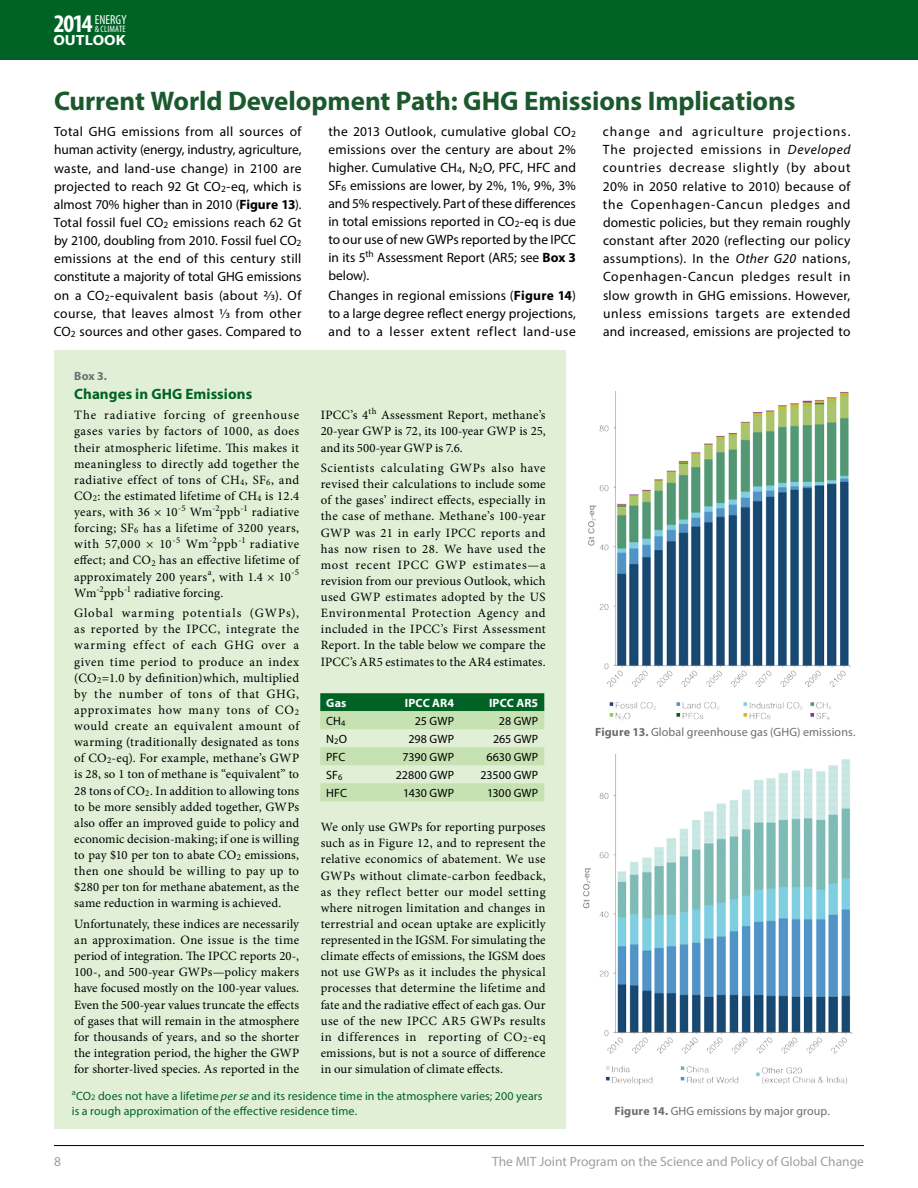
<style>
.page{position:relative;width:918px;height:1188px;background:#fff}
.page>*{position:absolute;margin:0;border:0;box-sizing:border-box;transform-origin:0 0}
.t1{font:700 27px "Myriad Pro";letter-spacing:-.005em;color:#1b592d}
.t2{font:700 15px "Myriad Pro";letter-spacing:.005em;color:#006325}
.t3{font:700 14.7px "Myriad Pro";letter-spacing:.005em;color:#fff;scale:1.09 1}
.t4{font:13.5px/18.1px "Myriad Pro";letter-spacing:.015em;color:#000;text-align:justify}
.t5{font:13.5px "Myriad Pro";color:#9d9fa2}
.t6{font:condensed 13.05px "Myriad Pro";letter-spacing:.005em;color:#fff}
.t7{font:12.75px/16.2px "Minion Pro";letter-spacing:.01em;color:#000;text-align:justify}
.t8{font:12px/15px "Myriad Pro";letter-spacing:.005em;color:#006325}
.t9{font:12px "Myriad Pro";letter-spacing:.005em;color:#000}
.t10{font:12px "Myriad Pro";letter-spacing:.005em;color:#6d6e71}
.t11{font:700 12px "Myriad Pro";letter-spacing:.01em;color:#fff}
.t12{font:700 12px "Myriad Pro";color:#6d6e71}
.t13{font:condensed 9.3px "Myriad Pro";letter-spacing:.015em;color:#fff}
.s1{font-weight:700;font-size:25.35px}
.s2{font-weight:700}
.s3{font-style:italic}
.s4{font-size:8.4px}
.s5{font-size:8.85px}
</style>
<div class="page">
<hr style="left:54px;top:1145px;width:810px;height:1px;background:#000">
<div style="left:0;top:0;width:918px;height:60px;background:#006325"></div>
<div style="left:54px;top:350px;width:512px;height:779px;background:#e1efd6"></div>
<svg style="left:320px;top:693px;width:224px;height:108px"></svg>
<img style="left:583px;top:755px;width:270px;height:330px">
<img style="left:588px;top:392px;width:263px;height:329px">
<p class="t6" style="left:54px;top:12px;width:74px"><span class="s1">2014</span> ENERGY</p>
<p class="t13" style="left:95px;top:23px;width:32px">&amp; CLIMATE</p>
<p class="t3" style="left:53px;top:31px;width:68px">OUTLOOK</p>
<h1 class="t1" style="left:54px;top:84px;width:743px">Current World Development Path: GHG Emissions Implications</h1>
<p class="t4" style="left:54px;top:122px;width:249px">Total GHG emissions from all sources of human activity (energy, industry, agriculture, waste, and land‑use change) in 2100 are projected to reach 92 Gt CO<sub>2</sub>‑eq, which is almost 70% higher than in 2010 (<span class="s2">Figure 13</span>).<br>Total fossil fuel CO<sub>2</sub> emissions reach 62 Gt by 2100, doubling from 2010. Fossil fuel CO<sub>2 </sub>emissions at the end of this century still constitute a majority of total GHG emissions on a CO<sub>2</sub>‑equivalent basis (about 2/3). Of course, that leaves almost 1/3 from other CO<sub>2</sub> sources and other gases. Compared to</p>
<p class="t4" style="left:328px;top:122px;width:249px">the 2013 Outlook, cumulative global CO<sub>2 </sub>emissions over the century are about 2% higher. Cumulative CH<sub>4</sub>, N<sub>2</sub>O, PFC, HFC and SF<sub>6</sub> emissions are lower, by 2%, 1%, 9%, 3% and 5% respectively. Part of these differences in total emissions reported in CO<sub>2</sub>‑eq is due to our use of new GWPs reported by the IPCC in its 5<sup>th</sup> Assessment Report (AR5; see <span class="s2">Box 3 </span>below).</p>
<p class="t4" style="left:603px;top:122px;width:249px">change and agriculture projections.<br>The projected emissions in <span class="s3">Developed </span>countries decrease slightly (by about 20% in 2050 relative to 2010) because of the Copenhagen-Cancun pledges and domestic policies, but they remain roughly constant after 2020 (reflecting our policy assumptions). In the <span class="s3">Other G20</span> nations, Copenhagen-Cancun pledges result in slow growth in GHG emissions. However, unless emissions targets are extended and increased, emissions are projected to</p>
<p class="t4" style="left:329px;top:286px;width:249px">Changes in regional emissions (<span class="s2">Figure 14</span>) to a large degree reflect energy projections, and to a lesser extent reflect land‑use</p>
<p class="t12" style="left:74px;top:368px;width:34px">Box 3.</p>
<p class="t2" style="left:74px;top:384px;width:179px">Changes in GHG Emissions</p>
<p class="t7" style="left:74px;top:407px;width:226px">The radiative forcing of greenhouse gases varies by factors of 1000, as does their atmospheric lifetime. This makes it meaningless to directly add together the radiative effect of tons of CH<sub>4</sub>, SF<sub>6</sub>, and CO<sub>2</sub>: the estimated lifetime of CH<sub>4</sub> is 12.4 years, with 36 × 10<sup>-5</sup> Wm<sup>-2</sup>ppb<sup>-1</sup> radiative forcing; SF<sub>6</sub> has a lifetime of 3200 years, with 57,000 × 10<sup>-5</sup> Wm<sup>-2</sup>ppb<sup>-1</sup> radiative effect; and CO<sub>2</sub> has an effective lifetime of approximately 200 years<sup>a</sup>, with 1.4 × 10<sup>-5<br></sup>Wm<sup>-2</sup>ppb<sup>-1</sup> radiative forcing.</p>
<p class="t7" style="left:74px;top:605px;width:226px">Global warming potentials (GWPs), as reported by the IPCC, integrate the warming effect of each GHG over a given time period to produce an index (CO<sub>2</sub>=1.0 by definition)which, multiplied by the number of tons of that GHG, approximates how many tons of CO<sub>2 </sub>would create an equivalent amount of warming (traditionally designated as tons of CO<sub>2</sub>-eq). For example, methane’s GWP is 28, so 1 ton of methane is “equivalent” to 28 tons of CO<sub>2</sub>. In addition to allowing tons to be more sensibly added together, GWPs also offer an improved guide to policy and economic decision-making; if one is willing to pay $10 per ton to abate CO<sub>2</sub> emissions, then one should be willing to pay up to $280 per ton for methane abatement, as the same reduction in warming is achieved.</p>
<p class="t7" style="left:74px;top:916px;width:226px">Unfortunately, these indices are necessarily an approximation. One issue is the time period of integration. The IPCC reports 20-, 100-, and 500-year GWPs—policy makers have focused mostly on the 100-year values.<br>Even the 500-year values truncate the effects of gases that will remain in the atmosphere for thousands of years, and so the shorter the integration period, the higher the GWP for shorter-lived species. As reported in the</p>
<p class="t7" style="left:321px;top:407px;width:226px">IPCC’s 4<sup>th</sup> Assessment Report, methane’s 20‑year GWP is 72, its 100-year GWP is 25, and its 500-year GWP is 7.6.</p>
<p class="t7" style="left:321px;top:460px;width:226px">Scientists calculating GWPs also have revised their calculations to include some of the gases’ indirect effects, especially in the case of methane. Methane’s 100‑year GWP was 21 in early IPCC reports and has now risen to 28. We have used the most recent IPCC GWP estimates—a revision from our previous Outlook, which used GWP estimates adopted by the US Environmental Protection Agency and included in the IPCC’s First Assessment Report. In the table below we compare the IPCC’s AR5 estimates to the AR4 estimates.</p>
<p class="t11" style="left:326px;top:695px;width:22px">Gas</p>
<p class="t11" style="left:405px;top:695px;width:51px">IPCC AR4</p>
<p class="t11" style="left:489px;top:695px;width:51px">IPCC AR5</p>
<p class="t9" style="left:326px;top:713px;width:21px">CH<span class="s4">4</span></p>
<p class="t9" style="left:415px;top:713px;width:41px">25 GWP</p>
<p class="t9" style="left:499px;top:713px;width:41px">28 GWP</p>
<p class="t9" style="left:326px;top:731px;width:22px">N<span class="s4">2</span>O</p>
<p class="t9" style="left:408px;top:731px;width:47px">298 GWP</p>
<p class="t9" style="left:493px;top:731px;width:47px">265 GWP</p>
<p class="t9" style="left:326px;top:749px;width:21px">PFC</p>
<p class="t9" style="left:402px;top:749px;width:53px">7390 GWP</p>
<p class="t9" style="left:486px;top:749px;width:53px">6630 GWP</p>
<p class="t9" style="left:326px;top:767px;width:18px">SF<span class="s4">6</span></p>
<p class="t9" style="left:396px;top:767px;width:60px">22800 GWP</p>
<p class="t9" style="left:480px;top:767px;width:59px">23500 GWP</p>
<p class="t9" style="left:326px;top:785px;width:22px">HFC</p>
<p class="t9" style="left:403px;top:785px;width:52px">1430 GWP</p>
<p class="t9" style="left:487px;top:785px;width:53px">1300 GWP</p>
<p class="t7" style="left:321px;top:819px;width:226px">We only use GWPs for reporting purposes such as in Figure 12, and to represent the relative economics of abatement. We use GWPs without climate-carbon feedback, as they reflect better our model setting where nitrogen limitation and changes in terrestrial and ocean uptake are explicitly represented in the IGSM. For simulating the climate effects of emissions, the IGSM does not use GWPs as it includes the physical processes that determine the lifetime and fate and the radiative effect of each gas. Our use of the new IPCC AR5 GWPs results in differences in reporting of CO<span class="s5">2</span>-eq emissions, but is not a source of difference in our simulation of climate effects.</p>
<p class="t8" style="left:72px;top:1088px;width:472px"><sup>a</sup>CO<span class="s4">2</span> does not have a lifetime <span class="s3">per se</span> and its residence time in the atmosphere varies; 200 years is a rough approximation of the effective residence time.</p>
<p class="t10" style="left:595px;top:725px;width:262px"><span class="s2">Figure 13.</span> Global greenhouse gas (GHG) emissions.</p>
<p class="t10" style="left:615px;top:1103px;width:217px"><span class="s2">Figure 14.</span> GHG emissions by major group.</p>
<p class="t5" style="left:54px;top:1154px;width:8px">8</p>
<p class="t5" style="left:492px;top:1154px;width:373px">The MIT Joint Program on the Science and Policy of Global Change</p>
</div>
